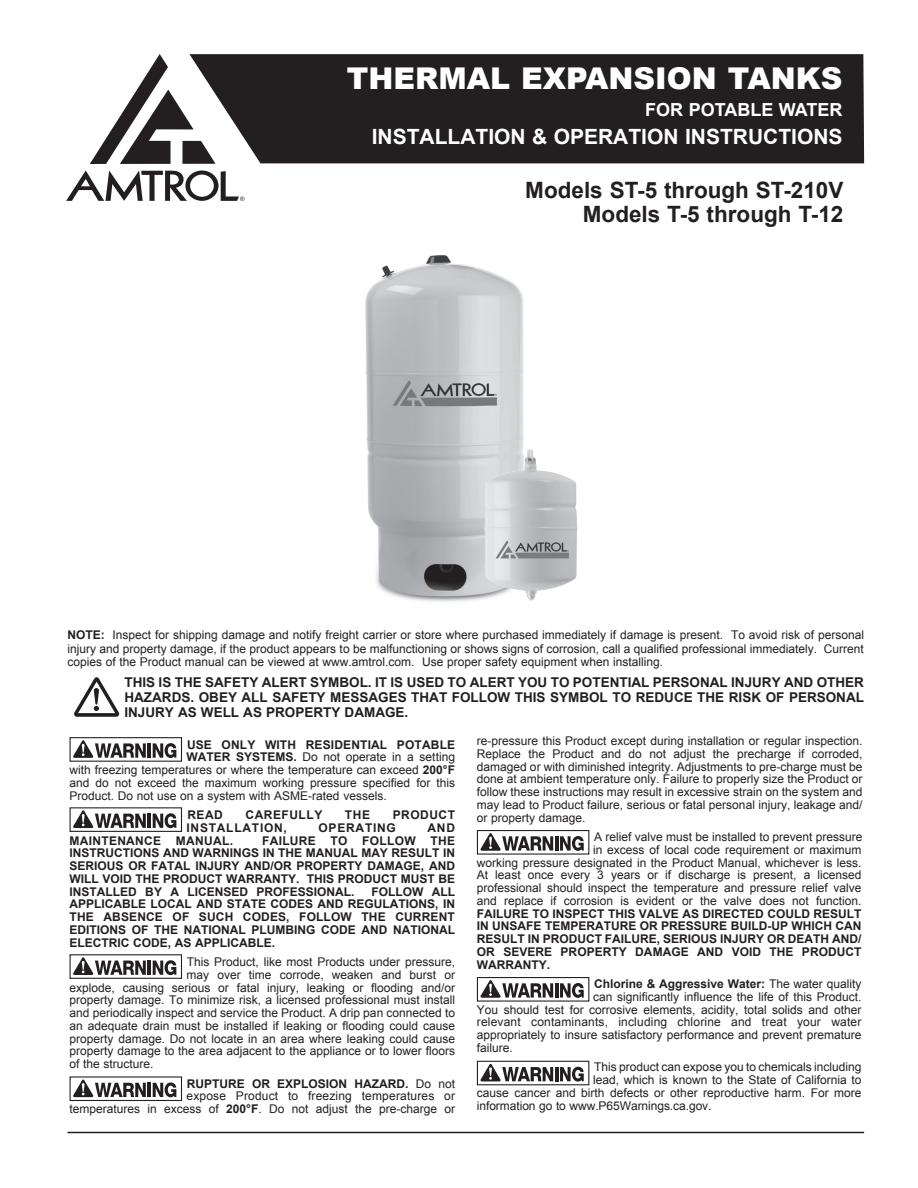
<style>
.page{position:relative;width:918px;height:1188px;background:#fff}
.page>*{position:absolute;margin:0;border:0;box-sizing:border-box;transform-origin:0 0}
.t1{font:900 30px "Arial";color:#fff}
.t2{font:700 22.5px "Arial";color:#231f20}
.t3{font:700 21px "Arial";color:#fff}
.t4{font:700 18px "Arial";color:#fff}
.t5{font:700 13.5px/15px "Arial";color:#231f20;text-align:justify}
.t6{font:12px/12.8px "Arial";color:#231f20;text-align:justify}
.t7{font:700 12px/12.8px "Arial";color:#231f20;text-align:justify}
.t8{font:700 12px "Arial";letter-spacing:.065em;color:#231f20}
.t9{font:700 12px "Arial";letter-spacing:.025em;color:#231f20}
.t10{font:700 12px "Arial";letter-spacing:.045em;color:#231f20}
.s1{font-weight:700}
.s2{font-weight:400}
</style>
<div class="page">
<div style="left:216px;top:54px;width:648px;height:109px;background:#231f20"></div>
<svg style="left:90px;top:54px;width:126px;height:110px"></svg>
<svg style="left:66px;top:170px;width:179px;height:31px"></svg>
<hr style="left:68px;top:1132px;width:796px;height:1px;background:#231f20">
<div style="left:70px;top:737px;width:112px;height:25px;border:1px solid #231f20"></div>
<svg style="left:73px;top:740px;width:73px;height:18px"></svg>
<hr style="left:148px;top:743px;width:3px;height:15px;background:#231f20">
<svg style="left:153px;top:743px;width:23px;height:15px"></svg>
<div style="left:70px;top:807px;width:112px;height:25px;border:1px solid #231f20"></div>
<svg style="left:73px;top:810px;width:73px;height:18px"></svg>
<hr style="left:148px;top:814px;width:3px;height:14px;background:#231f20">
<svg style="left:153px;top:813px;width:23px;height:15px"></svg>
<div style="left:70px;top:954px;width:112px;height:25px;border:1px solid #231f20"></div>
<svg style="left:73px;top:957px;width:73px;height:18px"></svg>
<hr style="left:148px;top:961px;width:3px;height:14px;background:#231f20">
<svg style="left:153px;top:960px;width:23px;height:15px"></svg>
<div style="left:70px;top:1076px;width:112px;height:25px;border:1px solid #231f20"></div>
<svg style="left:73px;top:1080px;width:73px;height:17px"></svg>
<hr style="left:148px;top:1083px;width:3px;height:14px;background:#231f20">
<svg style="left:153px;top:1082px;width:23px;height:15px"></svg>
<svg style="left:589px;top:830px;width:1px;height:25px"></svg>
<div style="left:477px;top:830px;width:112px;height:25px;border:1px solid #231f20"></div>
<svg style="left:481px;top:833px;width:72px;height:18px"></svg>
<hr style="left:555px;top:836px;width:3px;height:15px;background:#231f20">
<svg style="left:560px;top:836px;width:24px;height:15px"></svg>
<svg style="left:589px;top:977px;width:1px;height:25px"></svg>
<div style="left:477px;top:977px;width:112px;height:25px;border:1px solid #231f20"></div>
<svg style="left:481px;top:980px;width:72px;height:18px"></svg>
<hr style="left:555px;top:983px;width:3px;height:15px;background:#231f20">
<svg style="left:560px;top:983px;width:24px;height:15px"></svg>
<svg style="left:477px;top:1060px;width:113px;height:25px"></svg>
<svg style="left:479px;top:1063px;width:108px;height:20px"></svg>
<div style="left:477px;top:1061px;width:112px;height:24px;border:1px solid #231f20"></div>
<svg style="left:481px;top:1064px;width:72px;height:17px"></svg>
<hr style="left:555px;top:1067px;width:3px;height:14px;background:#231f20">
<svg style="left:560px;top:1067px;width:24px;height:15px"></svg>
<img style="left:365px;top:255px;width:159px;height:347px">
<img style="left:478px;top:448px;width:100px;height:154px">
<svg style="left:74px;top:677px;width:45px;height:40px"></svg>
<p class="t1" style="left:347px;top:57px;width:497px">THERMAL EXPANSION TANKS</p>
<p class="t4" style="left:645px;top:98px;width:199px">FOR POTABLE WATER</p>
<p class="t3" style="left:372px;top:122px;width:472px">INSTALLATION &amp; OPERATION INSTRUCTIONS</p>
<p class="t2" style="left:525px;top:176px;width:320px">Models ST-5 through ST-210V</p>
<p class="t2" style="left:583px;top:200px;width:262px">Models T-5 through T-12</p>
<p class="t6" style="left:68px;top:628px;width:798px;line-height:13.5px"><span class="s1">NOTE:</span> Inspect for shipping damage and notify freight carrier or store where purchased immediately if damage is present. To avoid risk of personal injury and property damage, if the product appears to be malfunctioning or shows signs of corrosion, call a qualified professional immediately. Current copies of the Product manual can be viewed at www.amtrol.com. Use proper safety equipment when installing.</p>
<p class="t5" style="left:124px;top:675px;width:741px">THIS IS THE SAFETY ALERT SYMBOL. IT IS USED TO ALERT YOU TO POTENTIAL PERSONAL INJURY AND OTHER HAZARDS. OBEY ALL SAFETY MESSAGES THAT FOLLOW THIS SYMBOL TO REDUCE THE RISK OF PERSONAL INJURY AS WELL AS PROPERTY DAMAGE.</p>
<p class="t7" style="left:187px;top:738px;width:270px">USE ONLY WITH RESIDENTIAL POTABLE</p>
<p class="t6" style="left:187px;top:751px;width:270px"><span class="s1">WATER SYSTEMS.</span> Do not operate in a setting</p>
<p class="t6" style="left:70px;top:764px;width:387px">with freezing temperatures or where the temperature can exceed <span class="s1">200°F</span></p>
<p class="t6" style="left:70px;top:776px;width:387px">and do not exceed the maximum working pressure specified for this</p>
<p class="t6" style="left:70px;top:789px;width:319px">Product. Do not use on a system with ASME-rated vessels.</p>
<p class="t7" style="left:187px;top:809px;width:37px">READ</p>
<p class="t10" style="left:246px;top:807px;width:78px">CAREFULLY</p>
<p class="t7" style="left:345px;top:809px;width:27px">THE</p>
<p class="t10" style="left:393px;top:807px;width:64px">PRODUCT</p>
<p class="t8" style="left:187px;top:820px;width:102px">INSTALLATION,</p>
<p class="t8" style="left:319px;top:820px;width:79px">OPERATING</p>
<p class="t7" style="left:428px;top:822px;width:29px">AND</p>
<p class="t9" style="left:70px;top:832px;width:165px">MAINTENANCE MANUAL.</p>
<p class="t7" style="left:70px;top:834px;width:387px;text-indent:193px">FAILURE TO FOLLOW THE INSTRUCTIONS AND WARNINGS IN THE MANUAL MAY RESULT IN SERIOUS OR FATAL INJURY AND/OR PROPERTY DAMAGE, AND WILL VOID THE PRODUCT WARRANTY. THIS PRODUCT MUST BE INSTALLED BY A LICENSED PROFESSIONAL.</p>
<p class="t7" style="left:70px;top:885px;width:387px;text-indent:302px">FOLLOW ALL APPLICABLE LOCAL AND STATE CODES AND REGULATIONS, IN THE ABSENCE OF SUCH CODES, FOLLOW THE CURRENT EDITIONS OF THE NATIONAL PLUMBING CODE AND NATIONAL ELECTRIC CODE, AS APPLICABLE.</p>
<p class="t6" style="left:187px;top:956px;width:270px">This Product, like most Products under pressure,</p>
<p class="t6" style="left:187px;top:968px;width:270px">may over time corrode, weaken and burst or</p>
<p class="t6" style="left:70px;top:981px;width:387px">explode, causing serious or fatal injury, leaking or flooding and/or</p>
<p class="t6" style="left:70px;top:994px;width:387px">property damage. To minimize risk, a licensed professional must install</p>
<p class="t6" style="left:70px;top:1007px;width:387px">and periodically inspect and service the Product. A drip pan connected to</p>
<p class="t6" style="left:70px;top:1019px;width:387px">an adequate drain must be installed if leaking or flooding could cause</p>
<p class="t6" style="left:70px;top:1032px;width:387px">property damage. Do not locate in an area where leaking could cause</p>
<p class="t6" style="left:70px;top:1045px;width:387px">property damage to the area adjacent to the appliance or to lower floors</p>
<p class="t6" style="left:70px;top:1058px;width:86px">of the structure.</p>
<p class="t6" style="left:70px;top:1077px;width:387px;text-align:right"><span class="s1">RUPTURE OR EXPLOSION HAZARD.</span> Do not<br>expose Product to freezing temperatures or<br>temperatures in excess of <span class="s1">200°F</span>. Do not adjust the pre-charge or</p>
<p class="t6" style="left:477px;top:735px;width:387px">re-pressure this Product except during installation or regular inspection.<br>Replace the Product and do not adjust the precharge if corroded, damaged or with diminished integrity. Adjustments to pre-charge must be done at ambient temperature only. Failure to properly size the Product or follow these instructions may result in excessive strain on the system and may lead to Product failure, serious or fatal personal injury, leakage and/ or property damage.</p>
<p class="t6" style="left:594px;top:831px;width:270px">A relief valve must be installed to prevent pressure</p>
<p class="t6" style="left:593px;top:844px;width:270px">in excess of local code requirement or maximum</p>
<p class="t6" style="left:477px;top:856px;width:386px">working pressure designated in the Product Manual, whichever is less.</p>
<p class="t6" style="left:477px;top:869px;width:386px">At least once every 3 years or if discharge is present, a licensed</p>
<p class="t6" style="left:477px;top:882px;width:386px">professional should inspect the temperature and pressure relief valve</p>
<p class="t6" style="left:477px;top:895px;width:386px">and replace if corrosion is evident or the valve does not function.</p>
<p class="t7" style="left:477px;top:907px;width:386px">FAILURE TO INSPECT THIS VALVE AS DIRECTED COULD RESULT</p>
<p class="t7" style="left:477px;top:920px;width:386px">IN UNSAFE TEMPERATURE OR PRESSURE BUILD-UP WHICH CAN</p>
<p class="t7" style="left:477px;top:933px;width:386px">RESULT IN PRODUCT FAILURE, SERIOUS INJURY OR DEATH AND/</p>
<p class="t7" style="left:477px;top:946px;width:386px">OR SEVERE PROPERTY DAMAGE AND VOID THE PRODUCT</p>
<p class="t7" style="left:477px;top:958px;width:75px">WARRANTY.</p>
<p class="t7" style="left:594px;top:978px;width:269px">Chlorine &amp; Aggressive Water: <span class="s2">The water quality</span></p>
<p class="t6" style="left:593px;top:991px;width:270px">can significantly influence the life of this Product.</p>
<p class="t6" style="left:477px;top:1003px;width:386px">You should test for corrosive elements, acidity, total solids and other</p>
<p class="t6" style="left:477px;top:1016px;width:386px">relevant contaminants, including chlorine and treat your water</p>
<p class="t6" style="left:477px;top:1029px;width:386px">appropriately to insure satisfactory performance and prevent premature</p>
<p class="t6" style="left:477px;top:1042px;width:38px">failure.</p>
<p class="t6" style="left:594px;top:1061px;width:269px">This product can expose you to chemicals including</p>
<p class="t6" style="left:593px;top:1074px;width:270px">lead, which is known to the State of California to</p>
<p class="t6" style="left:477px;top:1087px;width:386px">cause cancer and birth defects or other reproductive harm. For more</p>
<p class="t6" style="left:477px;top:1099px;width:236px">information go to www.P65Warnings.ca.gov.</p>
</div>
